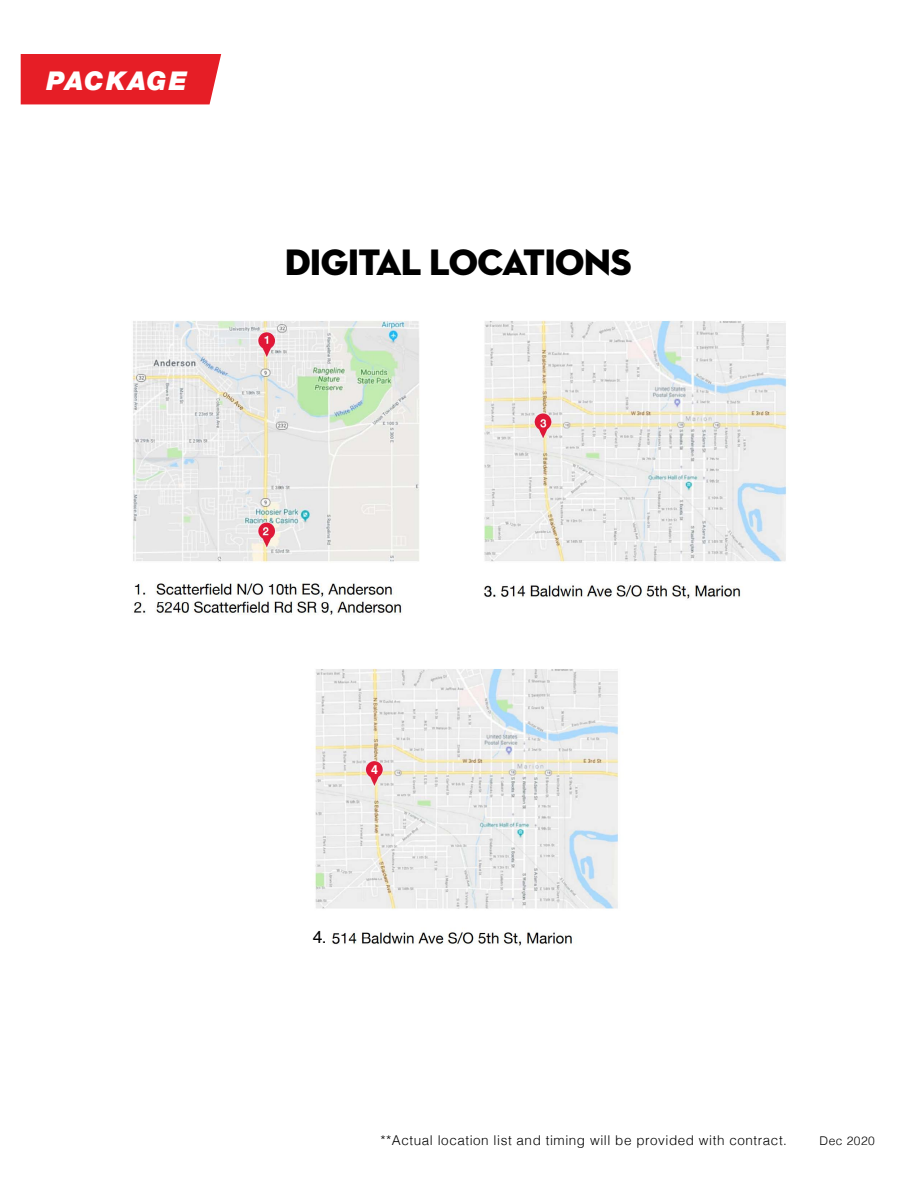
<style>
.page{position:relative;width:918px;height:1188px;background:#fff}
.page>*{position:absolute;margin:0;border:0;box-sizing:border-box;transform-origin:0 0}
.t1{font:37.5px "Neutra Disp Titling";letter-spacing:-.02em;color:#000}
.t2{font:italic 900 25.95px "Helvetica Neue LT Std";letter-spacing:.05em;color:#fff}
.t3{font:17.55px "Helvetica";color:#000}
.t4{font:300 13.5px "Helvetica";letter-spacing:.04em;color:#000}
.t5{font:700 12.45px "Helvetica";color:#fff}
.t6{font:300 12px "Helvetica";letter-spacing:.04em;color:#000}
</style>
<div class="page">
<div style="left:20px;top:54px;width:201px;height:50px;background:#e61e26"></div>
<img style="left:132px;top:320px;width:655px;height:295px">
<img style="left:315px;top:668px;width:304px;height:278px">
<div style="left:370px;top:766px;width:11px;height:11px;background:#e31837;border-radius:50%"></div>
<div style="left:313px;top:928px;width:15px;height:19px;background:#fff"></div>
<h2 class="t2" style="left:46px;top:65px;width:142px">PACKAGE</h2>
<h1 class="t1" style="left:285px;top:239px;width:348px">DIGITAL LOCATIONS</h1>
<p class="t5" style="left:371px;top:760px;width:8px">4</p>
<p class="t3" style="left:313px;top:923px;width:15px">4.</p>
<p class="t4" style="left:380px;top:1129px;width:408px">**Actual location list and timing will be provided with contract.</p>
<p class="t6" style="left:820px;top:1131px;width:57px">Dec 2020</p>
</div>
